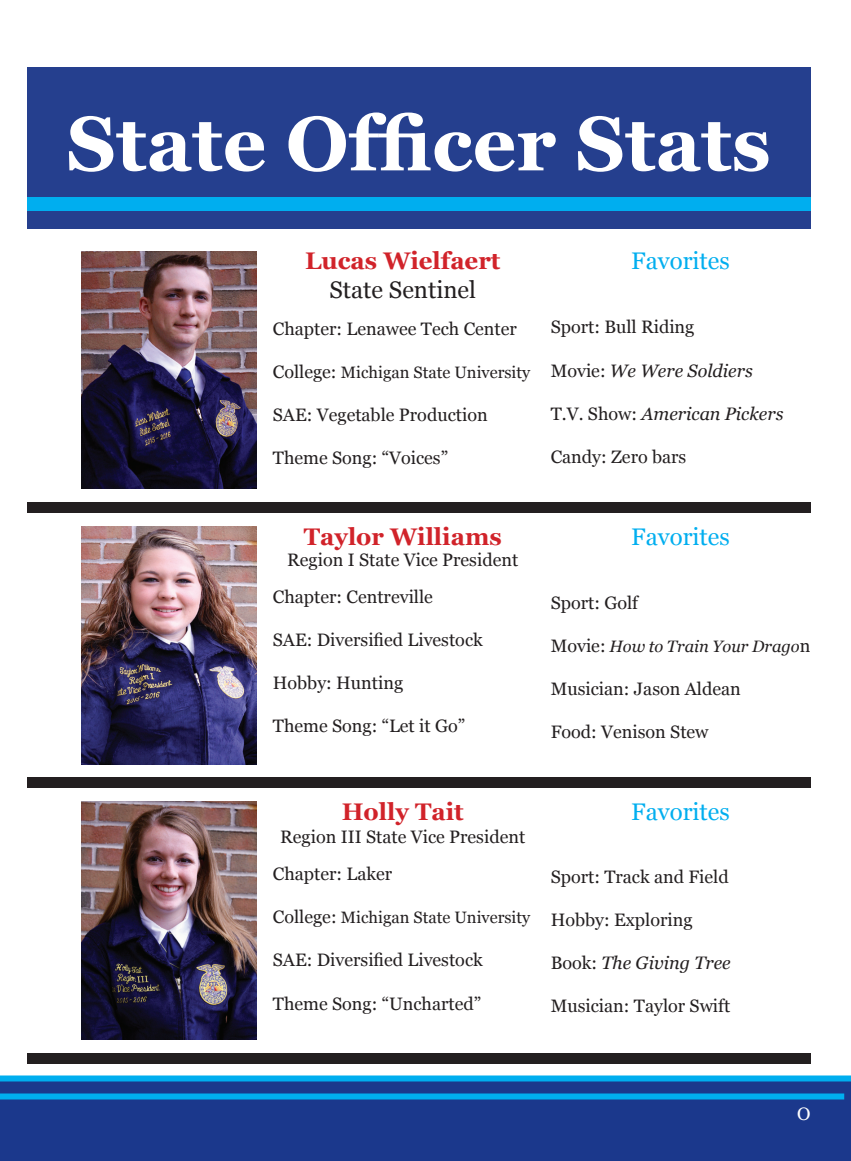
<style>
.page{position:relative;width:851px;height:1161px;background:#fff}
.page>*{position:absolute;margin:0;border:0;box-sizing:border-box;transform-origin:0 0}
.t1{font:700 76.5px "Georgia";color:#fff}
.t2{font:700 24px "Georgia";color:#d1232a}
.t3{font:24px "Georgia";color:#00aeef}
.t4{font:24px "Georgia";color:#231f20}
.t5{font:18px/36.6px "Georgia";color:#231f20}
.t6{font:italic 18px "Georgia";color:#231f20}
.t7{font:18px "Georgia";color:#fff}
.t8{font:16.5px "Georgia";color:#231f20}
.t9{font:italic 16.5px "Georgia";color:#231f20}
.s1{font-size:18px}
.s2{font-style:normal}
.s3{font-style:normal;font-size:18px}
</style>
<div class="page">
<div style="left:0;top:1078px;width:850px;height:83px;background:#1b388c"></div>
<div style="left:0;top:1094px;width:844px;height:6px;background:#00aeef"></div>
<div style="left:0;top:1075px;width:850px;height:6px;background:#00aeef"></div>
<div style="left:27px;top:68px;width:783px;height:162px;background:#253f8e"></div>
<div style="left:27px;top:197px;width:783px;height:14px;background:#00aeef"></div>
<img style="left:81px;top:251px;width:175px;height:238px">
<img style="left:81px;top:526px;width:175px;height:238px">
<img style="left:81px;top:802px;width:175px;height:238px">
<div style="left:27px;top:502px;width:783px;height:11px;background:#231f20"></div>
<div style="left:27px;top:778px;width:783px;height:10px;background:#231f20"></div>
<div style="left:27px;top:1053px;width:783px;height:11px;background:#231f20"></div>
<h1 class="t1" style="left:67px;top:95px;width:705px">State Officer Stats</h1>
<h2 class="t2" style="left:305px;top:246px;width:197px">Lucas Wielfaert</h2>
<h2 class="t4" style="left:329px;top:275px;width:148px">State Sentinel</h2>
<p class="t5" style="left:273px;top:311px;width:245px">Chapter: Lenawee Tech Center</p>
<p class="t8" style="left:273px;top:362px;width:259px"><span class="s1">College:</span> Michigan State University</p>
<p class="t5" style="left:273px;top:397px;width:216px">SAE: Vegetable Production</p>
<p class="t5" style="left:273px;top:440px;width:177px">Theme Song: “Voices”</p>
<h2 class="t3" style="left:631px;top:246px;width:100px">Favorites</h2>
<p class="t5" style="left:550px;top:309px;width:145px">Sport: Bull Riding</p>
<p class="t6" style="left:550px;top:359px;width:204px"><span class="s2">Movie:</span> We Were Soldiers</p>
<p class="t6" style="left:550px;top:402px;width:234px"><span class="s2">T.V. Show:</span> American Pickers</p>
<p class="t5" style="left:550px;top:439px;width:137px">Candy: Zero bars</p>
<h2 class="t2" style="left:304px;top:521px;width:199px">Taylor Williams</h2>
<p class="t5" style="left:273px;top:542px;width:247px;text-indent:14px">Region I State Vice President<br>Chapter: Centreville</p>
<p class="t5" style="left:273px;top:622px;width:211px">SAE: Diversified Livestock</p>
<p class="t5" style="left:273px;top:665px;width:132px">Hobby: Hunting</p>
<p class="t5" style="left:273px;top:708px;width:194px">Theme Song: “Let it Go”</p>
<h2 class="t3" style="left:631px;top:522px;width:100px">Favorites</h2>
<p class="t5" style="left:550px;top:585px;width:89px">Sport: Golf</p>
<p class="t9" style="left:550px;top:636px;width:261px"><span class="s3">Movie:</span> How to Train Your Drago<span class="s3">n</span></p>
<p class="t5" style="left:550px;top:671px;width:192px">Musician: Jason Aldean</p>
<p class="t5" style="left:550px;top:714px;width:159px">Food: Venison Stew</p>
<h2 class="t2" style="left:342px;top:796px;width:124px">Holly Tait</h2>
<p class="t5" style="left:273px;top:819px;width:254px;text-indent:7px">Region III State Vice President<br>Chapter: Laker</p>
<p class="t8" style="left:273px;top:908px;width:259px"><span class="s1">College:</span> Michigan State University</p>
<p class="t5" style="left:273px;top:942px;width:211px">SAE: Diversified Livestock</p>
<p class="t5" style="left:273px;top:986px;width:210px">Theme Song: “Uncharted”</p>
<h2 class="t3" style="left:631px;top:797px;width:100px">Favorites</h2>
<p class="t5" style="left:550px;top:859px;width:180px">Sport: Track and Field</p>
<p class="t5" style="left:550px;top:902px;width:143px">Hobby: Exploring</p>
<p class="t6" style="left:550px;top:952px;width:182px"><span class="s2">Book:</span> The Giving Tree</p>
<p class="t5" style="left:550px;top:988px;width:181px">Musician: Taylor Swift</p>
<p class="t7" style="left:797px;top:1102px;width:15px">O</p>
</div>
